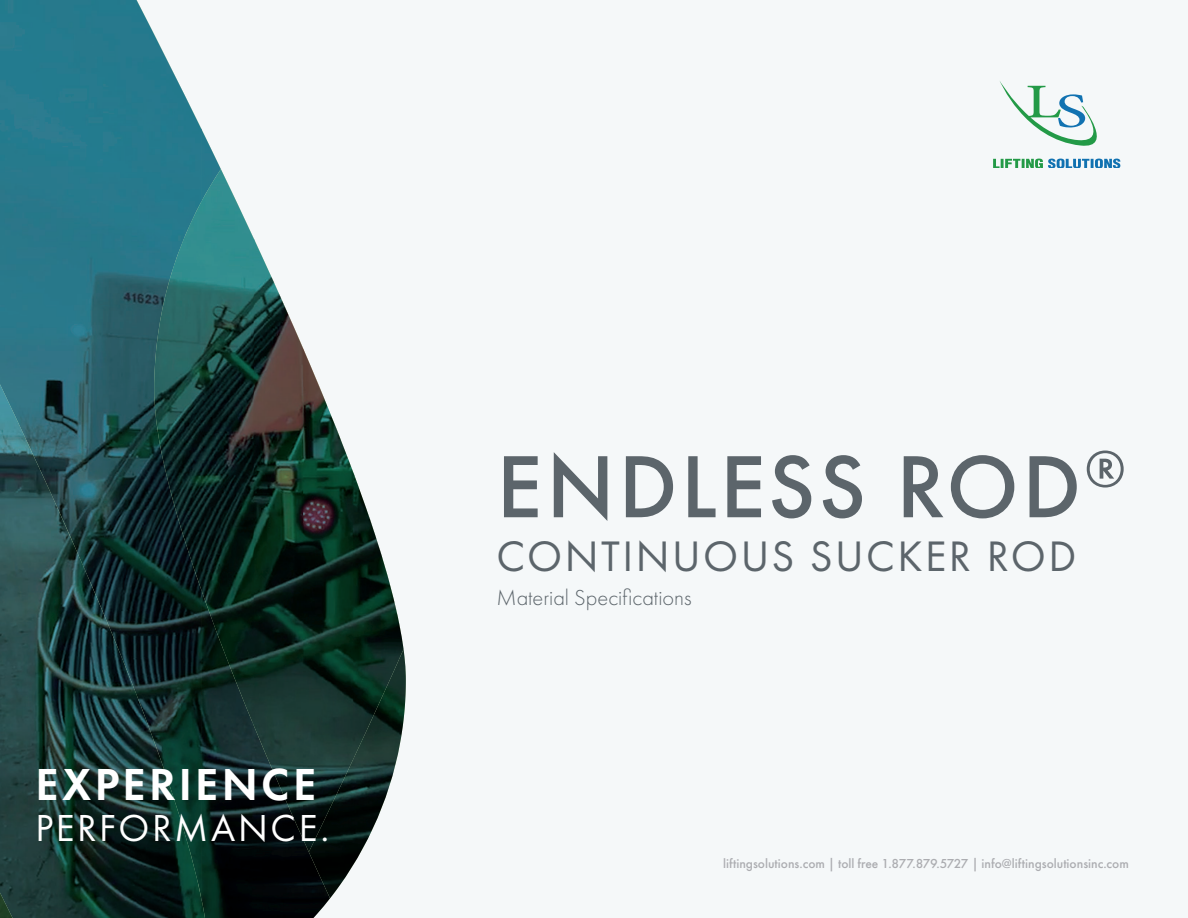
<style>
.page{position:relative;width:1188px;height:918px;background:#f5f8f9}
.page>*{position:absolute;margin:0;border:0;box-sizing:border-box;transform-origin:0 0}
.t1{font:500 91.5px "Futura PT";letter-spacing:.04em;color:#5c656b}
.t2{font:600 46.5px "Futura PT";letter-spacing:.07em;color:#fff}
.t3{font:44.25px "Futura PT";letter-spacing:.055em;color:#5c656b}
.t4{font:39px "Futura PT";letter-spacing:.07em;color:#fff}
.t5{font:300 22.5px "Futura PT";color:#5c656b}
.t6{font:500 13.5px "Futura PT";color:#acadb1}
</style>
<div class="page">
<svg style="left:1000px;top:81px;width:97px;height:65px"></svg>
<svg style="left:993px;top:159px;width:128px;height:8px"></svg>
<img style="left:0;top:0;width:202px;height:384px">
<img style="left:201px;top:129px;width:20px;height:40px">
<img style="left:205px;top:727px;width:47px;height:191px">
<img style="left:252px;top:727px;width:79px;height:191px">
<img style="left:309px;top:700px;width:96px;height:198px">
<img style="left:205px;top:642px;width:15px;height:85px">
<img style="left:0;top:384px;width:205px;height:534px">
<img style="left:154px;top:169px;width:100px;height:473px">
<img style="left:254px;top:239px;width:50px;height:602px">
<img style="left:303px;top:349px;width:51px;height:503px">
<img style="left:353px;top:473px;width:51px;height:286px">
<img style="left:220px;top:642px;width:34px;height:85px">
<h2 class="t2" style="left:36px;top:755px;width:282px">EXPERIENCE</h2>
<h3 class="t4" style="left:36px;top:805px;width:295px">PERFORMANCE.</h3>
<h1 class="t1" style="left:497px;top:432px;width:630px">ENDLESS ROD<sup>®</sup></h1>
<h3 class="t3" style="left:497px;top:530px;width:581px">CONTINUOUS SUCKER ROD</h3>
<h3 class="t5" style="left:497px;top:585px;width:196px">Material Specifications</h3>
<p class="t6" style="left:723px;top:855px;width:407px">liftingsolutions.com | toll free 1.877.879.5727 | info@liftingsolutionsinc.com</p>
</div>
